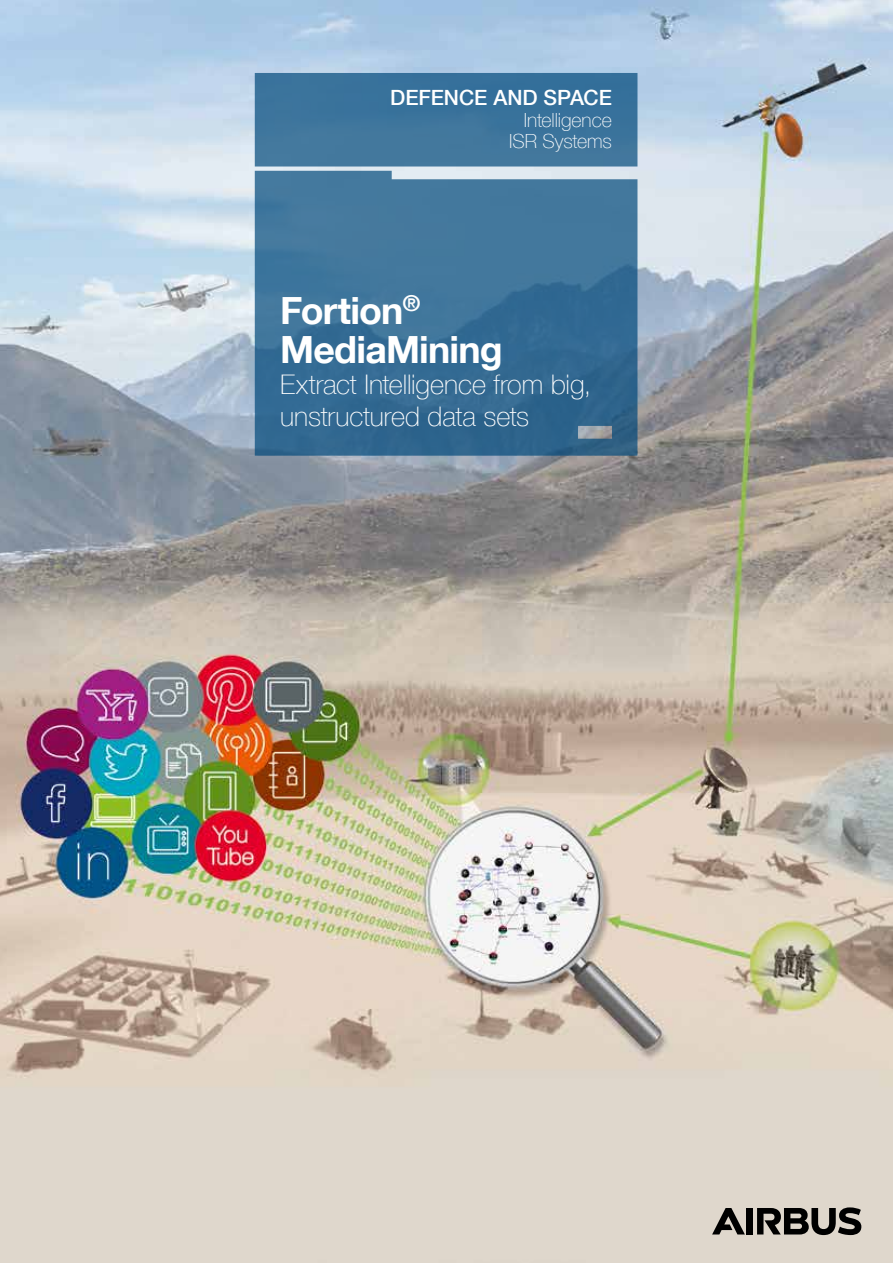
<style>
.page{position:relative;width:893px;height:1263px;background:#fff}
.page>*{position:absolute;margin:0;border:0;box-sizing:border-box;transform-origin:0 0}
.t1{font:700 37.5px/39px "Helvetica Neue LT Com";letter-spacing:-.02em;color:#fff}
.t2{font:100 27px/31.5px "Helvetica Neue LT Com";letter-spacing:-.005em;color:#fff}
.t3{font:500 21px "Helvetica Neue LT Com";color:#fff}
.t4{font:100 19.5px/21px "Helvetica Neue LT Com";letter-spacing:-.005em;color:#fff;text-align:right}
</style>
<div class="page">
<img style="left:0;top:0;width:893px;height:1263px">
<div style="left:746px;top:1208px;width:7px;height:26px;background:#000"></div>
<svg style="left:712px;top:1208px;width:33px;height:26px"></svg>
<svg style="left:757px;top:1207px;width:104px;height:28px;background:#5d5955"></svg>
<svg style="left:255px;top:73px;width:382px;height:383px;background:#3e739a"></svg>
<p class="t3" style="left:390px;top:85px;width:223px">DEFENCE AND SPACE</p>
<p class="t4" style="left:509px;top:110px;width:104px">Intelligence<br>ISR Systems</p>
<h1 class="t1" style="left:280px;top:290px;width:224px">Fortion<sup>®<br></sup>MediaMining</h1>
<p class="t2" style="left:280px;top:369px;width:312px">Extract Intelligence from big, unstructured data sets</p>
</div>
